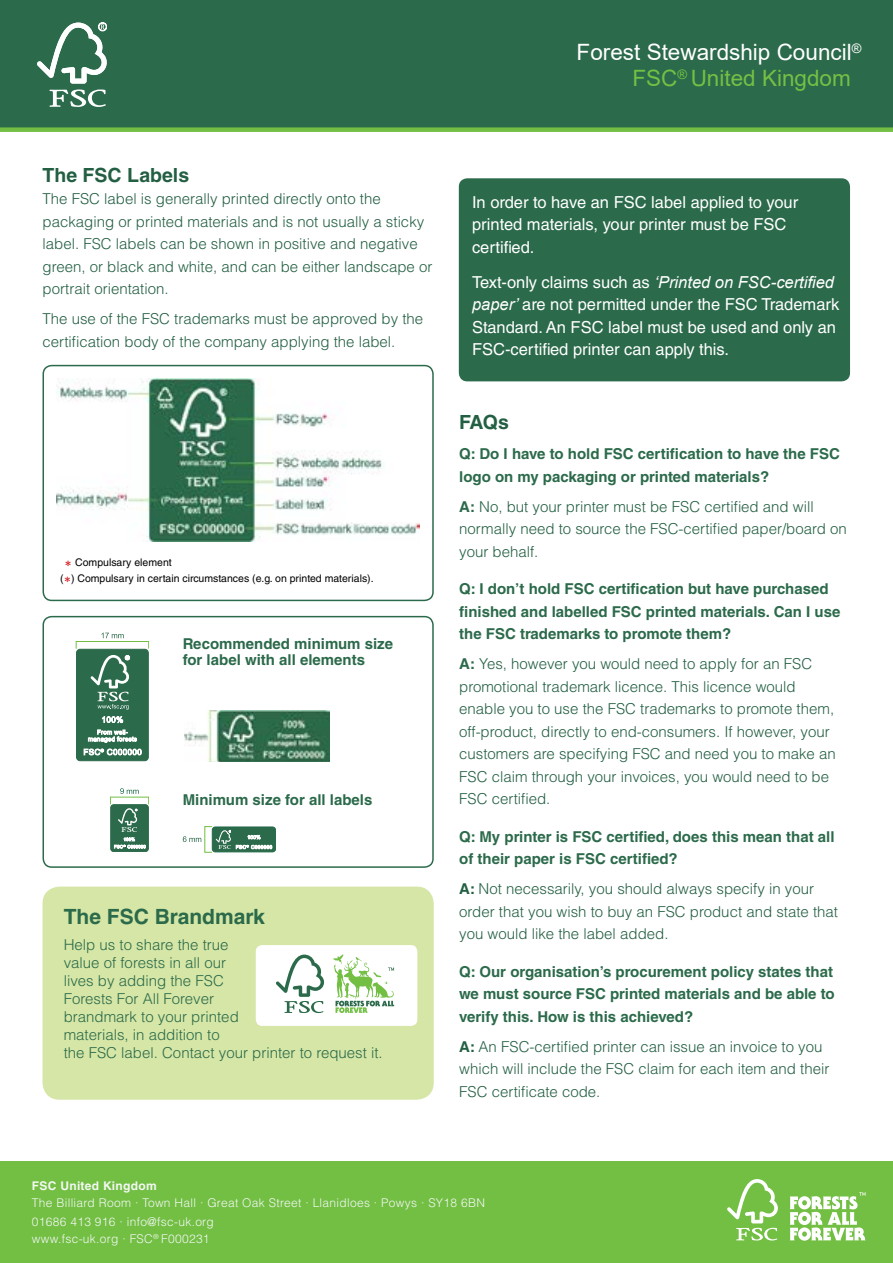
<style>
.page{position:relative;width:893px;height:1263px;background:#fff}
.page>*{position:absolute;margin:0;border:0;box-sizing:border-box;transform-origin:0 0}
.t1{font:22.5px/26.1px "Arial";color:#fff}
.t2{font:700 21px "Helvetica LT Std";color:#2b6a4a}
.t3{font:700 19.5px "Helvetica LT Std";color:#235f42}
.t4{font:16.5px/22.5px "Helvetica LT Std";color:#fff}
.t5{font:italic 16.5px "Arial";color:#fff}
.t6{font:300 15px/22.5px "Helvetica LT Std";color:#235f42}
.t7{font:700 15px/22.5px "Helvetica LT Std";color:#2b6a4a}
.t8{font:300 15px/18px "Helvetica LT Std";color:#2b6a4a}
.t9{font:300 12px/19.2px "Helvetica LT Std";letter-spacing:.025em;color:#f3f7f3}
.t10{font:700 12px "Helvetica LT Std";letter-spacing:.025em;color:#f3f7f3}
.t11{font:10.5px/15.9px "Helvetica LT Std";color:#000}
.s1{color:#74c045}
.s2{font-family:"Calibri";font-size:15px;color:#d2232a}
.s3{font-family:"Helvetica LT Std";font-style:normal}
.s4{font-family:"Arial";font-style:italic}
.s5{font-weight:700;color:#2b6a4a}
.s6{font-weight:700}
</style>
<div class="page">
<div style="left:0;top:1161px;width:893px;height:102px;background:#72bf44"></div>
<svg style="left:727px;top:1179px;width:51px;height:61px"></svg>
<svg style="left:790px;top:1192px;width:75px;height:49px"></svg>
<div style="left:0;top:0;width:893px;height:132px;background:#2b6a4a"></div>
<svg style="left:37px;top:23px;width:70px;height:84px"></svg>
<div style="left:459px;top:178px;width:391px;height:203px;background:#2b6a4a;border-radius:9px"></div>
<div style="left:43px;top:887px;width:391px;height:213px;background:#d5e6a6;border-radius:17px"></div>
<img style="left:57px;top:379px;width:362px;height:162px">
<div style="left:43px;top:365px;width:391px;height:236px;border:1px solid #2b6a4a;border-radius:9px"></div>
<div style="left:43px;top:616px;width:391px;height:252px;border:1px solid #2b6a4a;border-radius:9px"></div>
<div style="left:77px;top:649px;width:71px;height:112px;background:#2b6a4a;border-radius:4px"></div>
<div style="left:76px;top:649px;width:73px;height:112px;border:1px solid #2b6a4a;border-radius:4px"></div>
<svg style="left:90px;top:655px;width:40px;height:55px"></svg>
<svg style="left:102px;top:716px;width:21px;height:7px"></svg>
<svg style="left:88px;top:730px;width:49px;height:13px"></svg>
<svg style="left:84px;top:749px;width:58px;height:6px"></svg>
<svg style="left:101px;top:633px;width:23px;height:5px"></svg>
<div style="left:76px;top:641px;width:73px;height:8px;border:1px solid #72bf44"></div>
<img style="left:184px;top:710px;width:145px;height:52px">
<div style="left:111px;top:805px;width:37px;height:46px;background:#2b6a4a;border-radius:3px"></div>
<div style="left:110px;top:804px;width:39px;height:48px;border:1px solid #2b6a4a;border-radius:3px"></div>
<svg style="left:114px;top:808px;width:32px;height:40px"></svg>
<svg style="left:120px;top:788px;width:19px;height:6px"></svg>
<div style="left:212px;top:827px;width:64px;height:25px;background:#2b6a4a;border-radius:3px"></div>
<div style="left:212px;top:827px;width:64px;height:25px;border:1px solid #216b49;border-radius:3px"></div>
<svg style="left:216px;top:830px;width:56px;height:19px"></svg>
<svg style="left:183px;top:836px;width:18px;height:6px"></svg>
<div style="left:256px;top:945px;width:161px;height:81px;background:#fff;border-radius:6px"></div>
<svg style="left:276px;top:954px;width:48px;height:59px"></svg>
<svg style="left:333px;top:954px;width:61px;height:59px"></svg>
<h1 class="t1" style="left:632px;top:39px;width:231px;text-indent:-56px">Forest Stewardship Council<sup>®<br></sup><span class="s1">FSC</span><sup>®</sup> <span class="s1">United Kingdom</span></h1>
<h3 class="t3" style="left:43px;top:163px;width:148px">The FSC Labels</h3>
<p class="t6" style="left:43px;top:187px;width:391px">The FSC label is generally printed directly onto the packaging or printed materials and is not usually a sticky label. FSC labels can be shown in positive and negative green, or black and white, and can be either landscape or portrait orientation.</p>
<p class="t6" style="left:43px;top:307px;width:382px">The use of the FSC trademarks must be approved by the certification body of the company applying the label.</p>
<p class="t11" style="left:60px;top:555px;width:315px;text-indent:4px"><span class="s2">*</span> Compulsary element<br>(<span class="s2">*</span>) Compulsary in certain circumstances (e.g. on printed materials).</p>
<p class="t7" style="left:183px;top:635px;width:212px;line-height:16.2px">Recommended minimum size for label with all elements</p>
<p class="t7" style="left:183px;top:788px;width:191px">Minimum size for all labels</p>
<h2 class="t2" style="left:64px;top:903px;width:203px">The FSC Brandmark</h2>
<p class="t8" style="left:64px;top:936px;width:321px">Help us to share the true<br>value of forests in all our<br>lives by adding the FSC<br>Forests For All Forever<br>brandmark to your printed<br>materials, in addition to<br>the FSC label. Contact your printer to request it.</p>
<p class="t4" style="left:472px;top:191px;width:328px">In order to have an FSC label applied to your printed materials, your printer must be FSC certified.</p>
<p class="t5" style="left:472px;top:271px;width:364px"><span class="s3">Text-only claims such as</span> ‘Printed on FSC-certified</p>
<p class="t4" style="left:472px;top:293px;width:369px"><span class="s4">paper’</span> are not permitted under the FSC Trademark<br>Standard. An FSC label must be used and only an<br>FSC-certified printer can apply this.</p>
<h3 class="t3" style="left:459px;top:410px;width:51px">FAQs</h3>
<p class="t7" style="left:459px;top:442px;width:382px">Q: Do I have to hold FSC certification to have the FSC logo on my packaging or printed materials?</p>
<p class="t6" style="left:459px;top:495px;width:389px"><span class="s5">A:</span> No, but your printer must be FSC certified and will normally need to source the FSC-certified paper/board on your behalf.</p>
<p class="t7" style="left:459px;top:577px;width:383px">Q: I don’t hold FSC certification but have purchased finished and labelled FSC printed materials. Can I use the FSC trademarks to promote them?</p>
<p class="t6" style="left:459px;top:652px;width:378px"><span class="s5">A:</span> Yes, however you would need to apply for an FSC promotional trademark licence. This licence would enable you to use the FSC trademarks to promote them, off-product, directly to end-consumers. If however, your customers are specifying FSC and need you to make an FSC claim through your invoices, you would need to be FSC certified.</p>
<p class="t7" style="left:459px;top:825px;width:377px">Q: My printer is FSC certified, does this mean that all of their paper is FSC certified?</p>
<p class="t6" style="left:459px;top:877px;width:380px"><span class="s6">A:</span> Not necessarily, you should always specify in your order that you wish to buy an FSC product and state that you would like the label added.</p>
<p class="t7" style="left:459px;top:960px;width:377px;text-align:justify">Q: Our organisation’s procurement policy states that we must source FSC printed materials and be able to verify this. How is this achieved?</p>
<p class="t6" style="left:459px;top:1035px;width:372px"><span class="s6">A:</span> An FSC-certified printer can issue an invoice to you which will include the FSC claim for each item and their<br>FSC certificate code.</p>
<p class="t10" style="left:32px;top:1178px;width:126px">FSC United Kingdom</p>
<p class="t9" style="left:32px;top:1193px;width:455px">The Billiard Room · Town Hall · Great Oak Street · Llanidloes · Powys · SY18 6BN<br>01686 413 916 · info@fsc-uk.org</p>
<p class="t9" style="left:32px;top:1229px;width:179px">www.fsc-uk.org · FSC<sup>®</sup> F000231</p>
</div>
